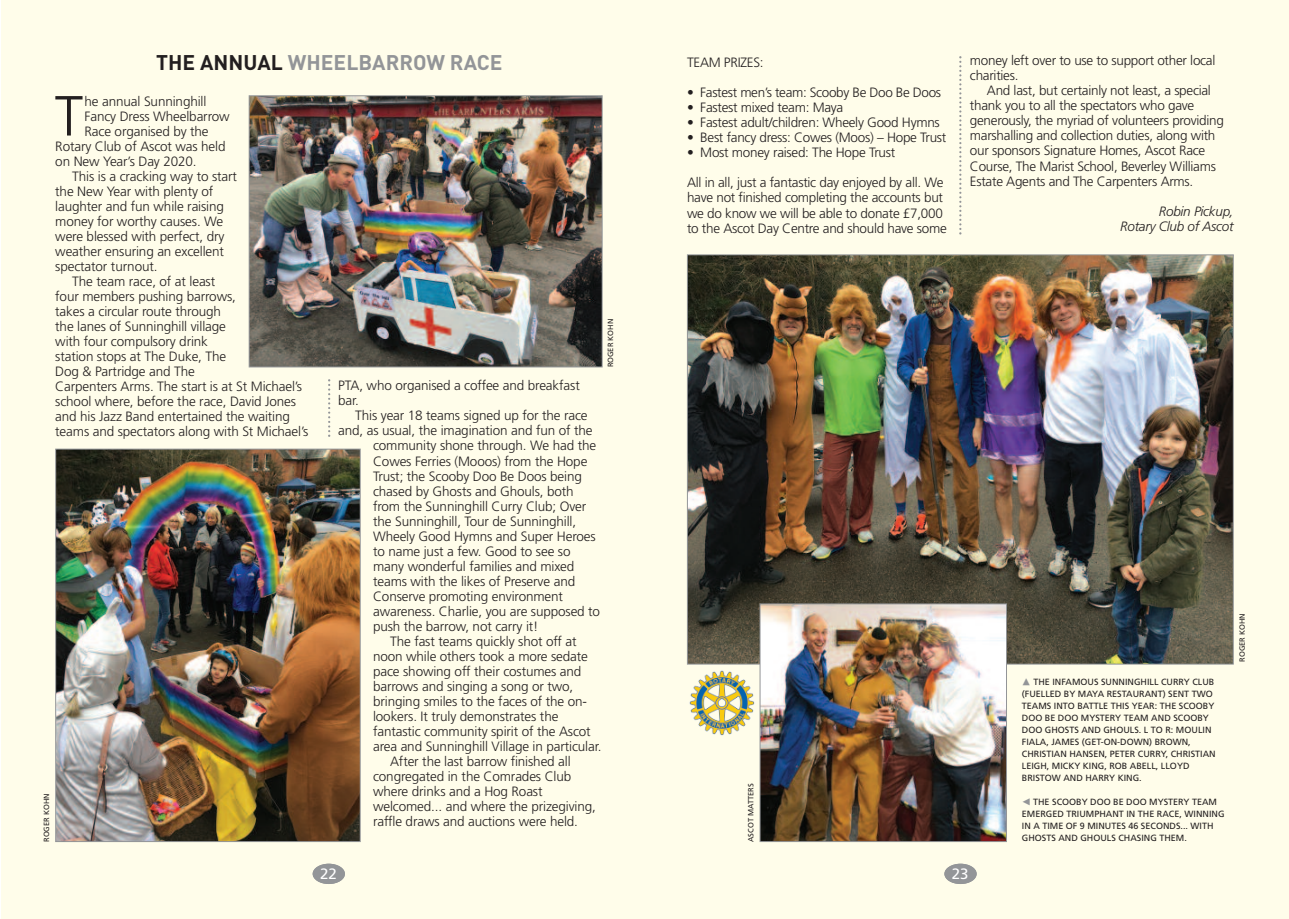
<style>
.page{position:relative;width:1289px;height:919px;background:#fff}
.page>*{position:absolute;margin:0;border:0;box-sizing:border-box;transform-origin:0 0}
.t1{font:300 56.55px "Frutiger";color:#231f20}
.t2{font:700 21px "DIN";color:#939598}
.t3{font:15px "Frutiger";color:#fff}
.t4{font:300 13.5px/15px "Frutiger";letter-spacing:-.01em;color:#231f20}
.t5{font:italic 300 13.5px/15px "Frutiger";letter-spacing:-.02em;color:#231f20;text-align:right}
.t6{font:9px/12px "Frutiger";color:#231f20}
.t7{font:7.5px "Frutiger";color:#231f20}
.s1{color:#231f20}
.s2{font-family:"European Pi Four";color:#939598}
</style>
<div class="page">
<div style="left:1px;top:0;width:1287px;height:918px;background:#fffdea"></div>
<div style="left:944px;top:863px;width:32px;height:20px;background:#939598;border-radius:50%"></div>
<div style="left:313px;top:863px;width:32px;height:20px;background:#939598;border-radius:50%"></div>
<img style="left:689px;top:256px;width:542px;height:406px">
<img style="left:761px;top:605px;width:243px;height:234px">
<div style="left:759px;top:603px;width:247px;height:238px;border:1px solid #939598"></div>
<svg style="left:959px;top:56px;width:2px;height:178px"></svg>
<svg style="left:328px;top:379px;width:2px;height:58px"></svg>
<img style="left:251px;top:97px;width:349px;height:268px">
<div style="left:249px;top:95px;width:353px;height:272px;border:1px solid #939598"></div>
<img style="left:689px;top:670px;width:66px;height:66px">
<img style="left:57px;top:450px;width:301px;height:389px">
<div style="left:55px;top:448px;width:305px;height:393px;border:1px solid #939598"></div>
<h2 class="t2" style="left:156px;top:51px;width:348px"><span class="s1">THE ANNUAL</span> WHEELBARROW RACE</h2>
<h1 class="t1" style="left:55px;top:93px;width:30px">T</h1>
<p class="t4" style="left:85px;top:94px;width:123px">he annual Sunninghill</p>
<p class="t4" style="left:85px;top:109px;width:147px">Fancy Dress Wheelbarrow</p>
<p class="t4" style="left:85px;top:124px;width:126px">Race organised by the</p>
<p class="t4" style="left:55px;top:139px;width:172px">Rotary Club of Ascot was held</p>
<p class="t4" style="left:55px;top:154px;width:143px">on New Year’s Day 2020.</p>
<p class="t4" style="left:72px;top:169px;width:166px">This is a cracking way to start</p>
<p class="t4" style="left:55px;top:184px;width:160px">the New Year with plenty of</p>
<p class="t4" style="left:55px;top:199px;width:170px">laughter and fun while raising</p>
<p class="t4" style="left:55px;top:214px;width:170px">money for worthy causes. We</p>
<p class="t4" style="left:55px;top:229px;width:171px">were blessed with perfect, dry</p>
<p class="t4" style="left:55px;top:244px;width:170px">weather ensuring an excellent</p>
<p class="t4" style="left:55px;top:259px;width:104px">spectator turnout.</p>
<p class="t4" style="left:72px;top:274px;width:144px">The team race, of at least</p>
<p class="t4" style="left:55px;top:289px;width:182px">four members pushing barrows,</p>
<p class="t4" style="left:55px;top:304px;width:167px">takes a circular route through</p>
<p class="t4" style="left:55px;top:319px;width:172px">the lanes of Sunninghill village</p>
<p class="t4" style="left:55px;top:334px;width:154px">with four compulsory drink</p>
<p class="t4" style="left:55px;top:349px;width:172px">station stops at The Duke, The</p>
<p class="t4" style="left:55px;top:364px;width:141px">Dog &amp; Partridge and The</p>
<p class="t4" style="left:55px;top:379px;width:248px">Carpenters Arms. The start is at St Michael’s</p>
<p class="t4" style="left:55px;top:394px;width:242px">school where, before the race, David Jones</p>
<p class="t4" style="left:55px;top:409px;width:236px">and his Jazz Band entertained the waiting</p>
<p class="t4" style="left:55px;top:424px;width:254px">teams and spectators along with St Michael’s</p>
<p class="t7" style="left:43px;top:841px;width:50px;rotate:-90deg">ROGER KOHN</p>
<p class="t7" style="left:607px;top:367px;width:50px;rotate:-90deg">ROGER KOHN</p>
<p class="t4" style="left:338px;top:379px;width:243px">PTA, who organised a coffee and breakfast bar.</p>
<p class="t4" style="left:355px;top:409px;width:234px">This year 18 teams signed up for the race</p>
<p class="t4" style="left:338px;top:424px;width:256px">and, as usual, the imagination and fun of the</p>
<p class="t4" style="left:373px;top:439px;width:224px">community shone through. We had the</p>
<p class="t4" style="left:373px;top:454px;width:216px">Cowes Ferries (Mooos) from the Hope</p>
<p class="t4" style="left:373px;top:469px;width:210px">Trust; the Scooby Doo Be Doos being</p>
<p class="t4" style="left:373px;top:484px;width:202px">chased by Ghosts and Ghouls, both</p>
<p class="t4" style="left:373px;top:499px;width:215px">from the Sunninghill Curry Club; Over</p>
<p class="t4" style="left:373px;top:514px;width:204px">the Sunninghill, Tour de Sunninghill,</p>
<p class="t4" style="left:373px;top:529px;width:224px">Wheely Good Hymns and Super Heroes</p>
<p class="t4" style="left:373px;top:544px;width:199px">to name just a few. Good to see so</p>
<p class="t4" style="left:373px;top:559px;width:203px">many wonderful families and mixed</p>
<p class="t4" style="left:373px;top:574px;width:204px">teams with the likes of Preserve and</p>
<p class="t4" style="left:373px;top:589px;width:191px">Conserve promoting environment</p>
<p class="t4" style="left:373px;top:604px;width:228px">awareness. Charlie, you are supposed to</p>
<p class="t4" style="left:373px;top:619px;width:167px">push the barrow, not carry it!</p>
<p class="t4" style="left:390px;top:634px;width:188px">The fast teams quickly shot off at</p>
<p class="t4" style="left:373px;top:649px;width:216px">noon while others took a more sedate</p>
<p class="t4" style="left:373px;top:664px;width:210px">pace showing off their costumes and</p>
<p class="t4" style="left:373px;top:679px;width:202px">barrows and singing a song or two,</p>
<p class="t4" style="left:373px;top:694px;width:215px">bringing smiles to the faces of the on-</p>
<p class="t4" style="left:373px;top:709px;width:187px">lookers. It truly demonstrates the</p>
<p class="t4" style="left:373px;top:724px;width:219px">fantastic community spirit of the Ascot</p>
<p class="t4" style="left:373px;top:739px;width:230px">area and Sunninghill Village in particular.</p>
<p class="t4" style="left:390px;top:754px;width:182px">After the last barrow finished all</p>
<p class="t4" style="left:373px;top:769px;width:200px">congregated in the Comrades Club</p>
<p class="t4" style="left:373px;top:784px;width:171px">where drinks and a Hog Roast</p>
<p class="t4" style="left:373px;top:799px;width:224px">welcomed... and where the prizegiving,</p>
<p class="t4" style="left:373px;top:814px;width:206px">raffle draws and auctions were held.</p>
<p class="t4" style="left:687px;top:56px;width:78px">TEAM PRIZES:</p>
<p class="t4" style="left:687px;top:86px;width:256px">• Fastest men’s team: Scooby Be Doo Be Doos</p>
<p class="t4" style="left:687px;top:101px;width:158px">• Fastest mixed team: Maya</p>
<p class="t4" style="left:687px;top:116px;width:254px">• Fastest adult/children: Wheely Good Hymns</p>
<p class="t4" style="left:687px;top:131px;width:261px">• Best fancy dress: Cowes (Moos) – Hope Trust</p>
<p class="t4" style="left:687px;top:146px;width:210px">• Most money raised: The Hope Trust</p>
<p class="t4" style="left:687px;top:176px;width:261px">All in all, just a fantastic day enjoyed by all. We have not finished completing the accounts but we do know we will be able to donate £7,000 to the Ascot Day Centre and should have some</p>
<p class="t4" style="left:969px;top:54px;width:247px">money left over to use to support other local charities.</p>
<p class="t4" style="left:969px;top:84px;width:255px;text-indent:17px">And last, but certainly not least, a special thank you to all the spectators who gave generously, the myriad of volunteers providing marshalling and collection duties, along with our sponsors Signature Homes, Ascot Race Course, The Marist School, Beverley Williams Estate Agents and The Carpenters Arms.</p>
<p class="t5" style="left:1120px;top:204px;width:115px">Robin Pickup,<br>Rotary Club of Ascot</p>
<p class="t7" style="left:747px;top:841px;width:60px;rotate:-90deg">ASCOT MATTERS</p>
<p class="t6" style="left:1021px;top:676px;width:195px;text-indent:12px">THE INFAMOUS SUNNINGHILL CURRY CLUB (FUELLED BY MAYA RESTAURANT) SENT TWO TEAMS INTO BATTLE THIS YEAR: THE SCOOBY DOO BE DOO MYSTERY TEAM AND SCOOBY DOO GHOSTS AND GHOULS. L TO R: MOULIN FIALA, JAMES (GET-ON-DOWN) BROWN, CHRISTIAN HANSEN, PETER CURRY, CHRISTIAN LEIGH, MICKY KING, ROB ABELL, LLOYD BRISTOW AND HARRY KING.</p>
<p class="t6" style="left:1021px;top:796px;width:204px"><span class="s2">-</span> THE SCOOBY DOO BE DOO MYSTERY TEAM EMERGED TRIUMPHANT IN THE RACE, WINNING IN A TIME OF 9 MINUTES 46 SECONDS... WITH GHOSTS AND GHOULS CHASING THEM.</p>
<p class="t7" style="left:1239px;top:661px;width:50px;rotate:-90deg">ROGER KOHN</p>
<p class="t3" style="left:320px;top:867px;width:18px">22</p>
<p class="t3" style="left:951px;top:867px;width:18px">23</p>
</div>
